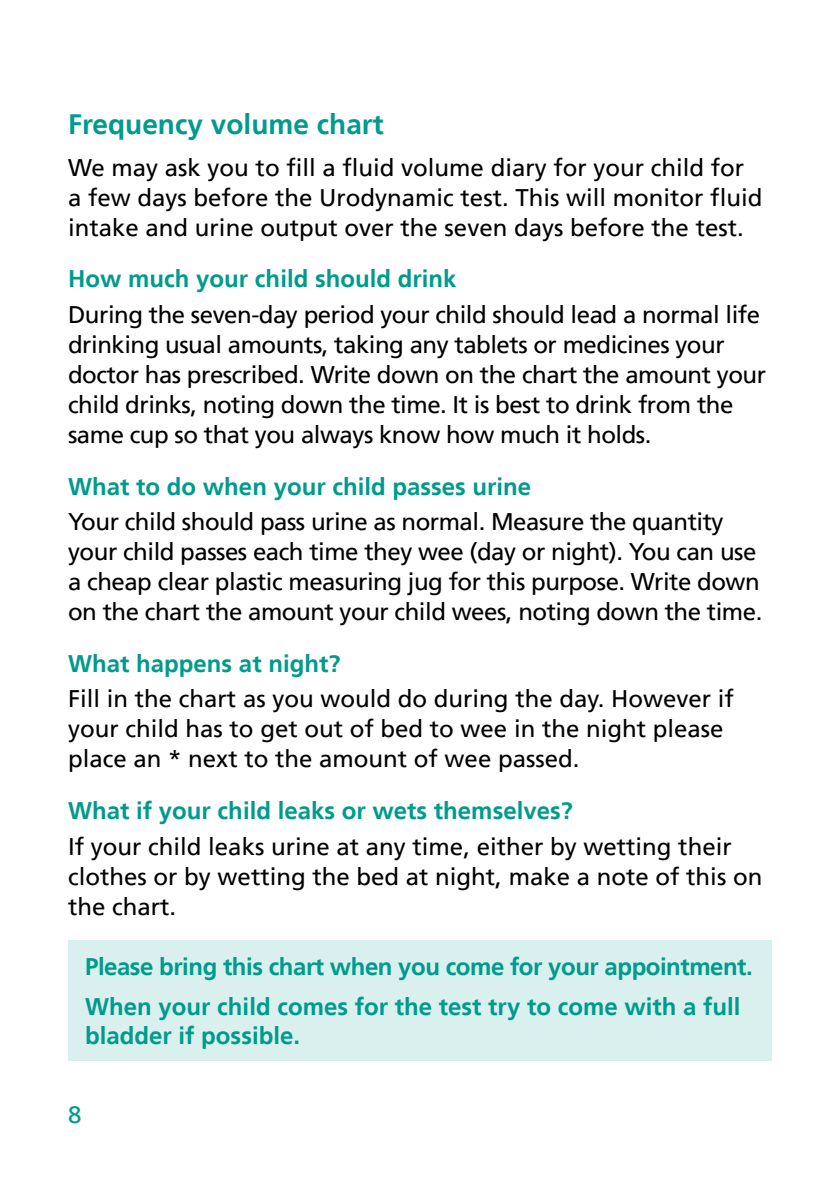
<style>
.page{position:relative;width:840px;height:1191px;background:#fff}
.page>*{position:absolute;margin:0;border:0;box-sizing:border-box;transform-origin:0 0}
.Main_Headings{font:700 28px "Frutiger LT";color:#009b8c}
.Body_Text{font:24px/30px "Frutiger LT";letter-spacing:-.02em;color:#000}
.Body_Text-2{font:24px/30px "Frutiger LT";color:#000}
.Sub_Heading{font:700 24px/28.8px "Frutiger LT";color:#009b8c}
.Sub_Heading-2{font:700 24px "Frutiger LT";letter-spacing:-.02em;color:#009b8c}
.t1{font:24px "Frutiger LT";color:#009b8c}
</style>
<div class="page">
<div style="left:68px;top:939px;width:703px;height:121px;background:#d9f0ee"></div>
<p class="Main_Headings" style="left:68px;top:108px;width:317px">Frequency volume chart</p>
<p class="Body_Text-2" style="left:68px;top:153px;width:695px">We may ask you to fill a fluid volume diary for your child for a few days before the Urodynamic test. This will monitor fluid intake and urine output over the seven days before the test.</p>
<p class="Sub_Heading" style="left:68px;top:265px;width:390px">How much your child should drink</p>
<p class="Body_Text" style="left:68px;top:300px;width:699px">During the seven-day period your child should lead a normal life drinking usual amounts, taking any tablets or medicines your doctor has prescribed. Write down on the chart the amount your child drinks, noting down the time. It is best to drink from the same cup so that you always know how much it holds.</p>
<p class="Sub_Heading" style="left:68px;top:472px;width:464px">What to do when your child passes urine</p>
<p class="Body_Text" style="left:68px;top:507px;width:695px">Your child should pass urine as normal. Measure the quantity your child passes each time they wee (day or night). You can use a cheap clear plastic measuring jug for this purpose. Write down on the chart the amount your child wees, noting down the time.</p>
<p class="Sub_Heading" style="left:68px;top:649px;width:274px">What happens at night?</p>
<p class="Body_Text-2" style="left:68px;top:684px;width:667px">Fill in the chart as you would do during the day. However if your child has to get out of bed to wee in the night please place an * next to the amount of wee passed.</p>
<p class="Sub_Heading" style="left:68px;top:796px;width:506px">What if your child leaks or wets themselves?</p>
<p class="Body_Text-2" style="left:68px;top:831px;width:695px">If your child leaks urine at any time, either by wetting their clothes or by wetting the bed at night, make a note of this on the chart.</p>
<p class="Sub_Heading-2" style="left:85px;top:952px;width:668px">Please bring this chart when you come for your appointment.</p>
<p class="Sub_Heading" style="left:85px;top:992px;width:656px">When your child comes for the test try to come with a full bladder if possible.</p>
<p class="t1" style="left:68px;top:1101px;width:15px">8</p>
</div>
